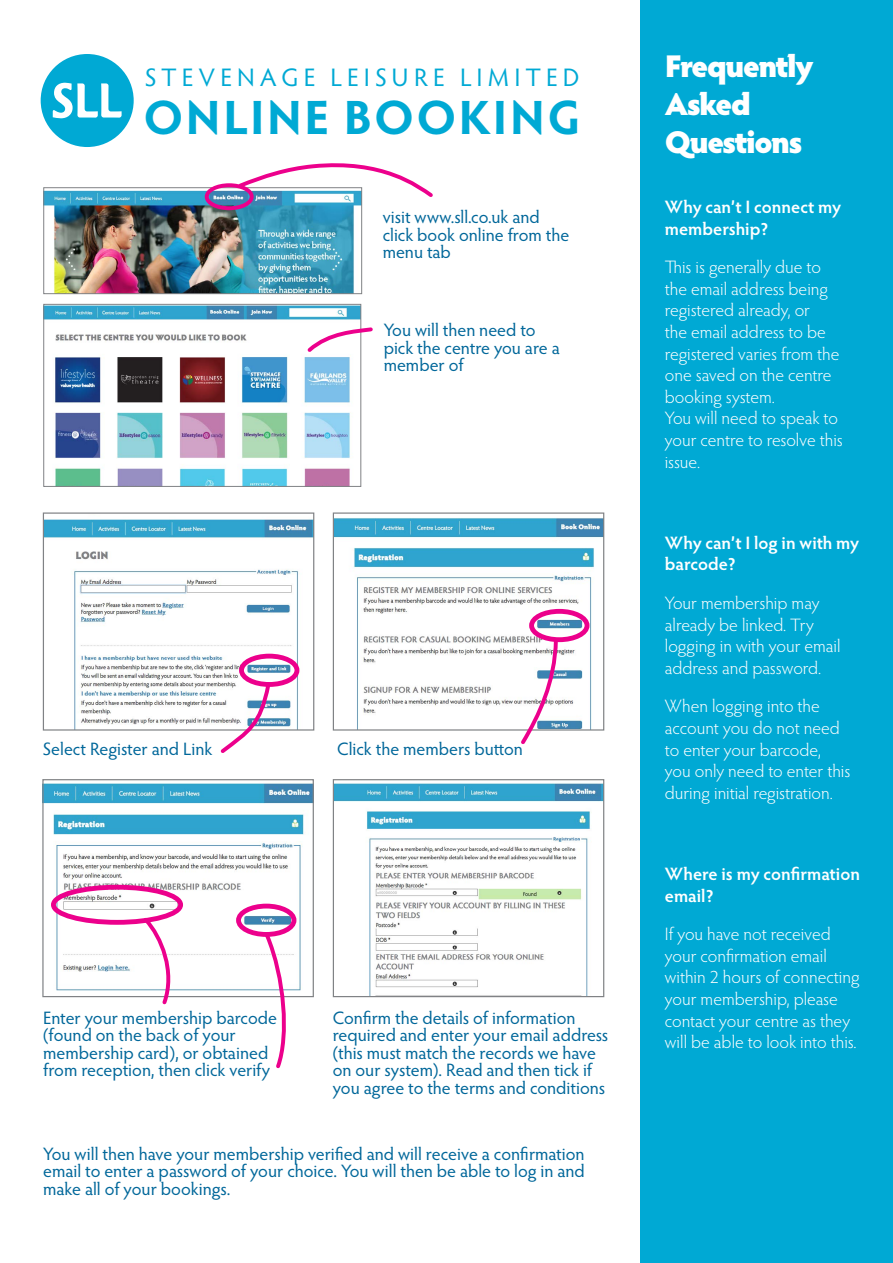
<style>
.page{position:relative;width:893px;height:1263px;background:#fff}
.page>*{position:absolute;margin:0;border:0;box-sizing:border-box;transform-origin:0 0}
.t1{font:700 48.3px "Hypatia Sans Pro";letter-spacing:.055em;color:#00a9d4}
.t2{font:900 31.5px/37.8px "Hypatia Sans Pro";letter-spacing:-.05em;color:#fff}
.t3{font:25.35px "Hypatia Sans Pro";letter-spacing:.195em;color:#00a9d4}
.t4{font:18px/17.5px "Hypatia Sans Pro";color:#01679a}
.t5{font:300 18px/21.6px "Hypatia Sans Pro";color:#fff}
.t6{font:600 18px/21.6px "Hypatia Sans Pro";color:#fff}
</style>
<div class="page">
<div style="left:641px;top:0;width:252px;height:1263px;background:#00a9d4"></div>
<div style="left:41px;top:54px;width:93px;height:93px;background:#00a9d4;border-radius:50%"></div>
<svg style="left:53px;top:83px;width:69px;height:35px"></svg>
<img style="left:45px;top:189px;width:315px;height:103px">
<div style="left:43px;top:187px;width:319px;height:107px;border:1px solid #808285"></div>
<img style="left:45px;top:306px;width:314px;height:179px">
<div style="left:43px;top:304px;width:318px;height:183px;border:1px solid #808285"></div>
<img style="left:45px;top:519px;width:267px;height:210px">
<div style="left:43px;top:512px;width:271px;height:219px;border:1px solid #808285"></div>
<div style="left:205px;top:183px;width:49px;height:27px;border:4px solid #ec008c;border-radius:50%"></div>
<div style="left:239px;top:654px;width:60px;height:33px;border:5px solid #ec008c;border-radius:50%"></div>
<img style="left:335px;top:518px;width:267px;height:211px">
<div style="left:333px;top:512px;width:271px;height:219px;border:1px solid #808285"></div>
<img style="left:44px;top:783px;width:268px;height:208px">
<div style="left:42px;top:779px;width:272px;height:218px;border:1px solid #808285"></div>
<img style="left:335px;top:783px;width:267px;height:212px">
<div style="left:333px;top:779px;width:271px;height:218px;border:1px solid #808285"></div>
<svg style="left:235px;top:163px;width:198px;height:38px"></svg>
<svg style="left:304px;top:325px;width:69px;height:30px"></svg>
<div style="left:529px;top:609px;width:60px;height:33px;border:5px solid #ec008c;border-radius:50%"></div>
<div style="left:236px;top:904px;width:60px;height:33px;border:5px solid #ec008c;border-radius:50%"></div>
<div style="left:51px;top:885px;width:132px;height:40px;border:5px solid #ec008c;border-radius:50%"></div>
<svg style="left:518px;top:636px;width:42px;height:108px"></svg>
<svg style="left:217px;top:680px;width:56px;height:73px"></svg>
<svg style="left:140px;top:914px;width:35px;height:91px"></svg>
<svg style="left:262px;top:930px;width:27px;height:139px"></svg>
<h3 class="t3" style="left:145px;top:60px;width:436px">STEVENAGE LEISURE LIMITED</h3>
<h1 class="t1" style="left:144px;top:83px;width:438px">ONLINE BOOKING</h1>
<p class="t4" style="left:383px;top:208px;width:188px">visit www.sll.co.uk and click book online from the menu tab</p>
<p class="t4" style="left:384px;top:321px;width:178px">You will then need to pick the centre you are a member of</p>
<p class="t4" style="left:43px;top:740px;width:171px">Select Register and Link</p>
<p class="t4" style="left:337px;top:740px;width:187px">Click the members button</p>
<p class="t4" style="left:43px;top:1008px;width:235px">Enter your membership barcode (found on the back of your membership card), or obtained from reception, then click verify</p>
<p class="t4" style="left:333px;top:1008px;width:277px">Confirm the details of information required and enter your email address (this must match the records we have on our system). Read and then tick if you agree to the terms and conditions</p>
<p class="t4" style="left:43px;top:1144px;width:543px;text-align:justify">You will then have your membership verified and will receive a confirmation email to enter a password of your choice. You will then be able to log in and make all of your bookings.</p>
<h2 class="t2" style="left:665px;top:46px;width:150px">Frequently<br>Asked<br>Questions</h2>
<p class="t6" style="left:665px;top:195px;width:178px">Why can’t I connect my membership?</p>
<p class="t5" style="left:665px;top:256px;width:180px">This is generally due to the email address being registered already, or<br>the email address to be registered varies from the one saved on the centre booking system.<br>You will need to speak to your centre to resolve this issue.</p>
<p class="t6" style="left:665px;top:531px;width:196px">Why can’t I log in with my barcode?</p>
<p class="t5" style="left:665px;top:592px;width:177px">Your membership may already be linked. Try logging in with your email address and password.</p>
<p class="t5" style="left:665px;top:695px;width:187px">When logging into the account you do not need to enter your barcode, you only need to enter this during initial registration.</p>
<p class="t6" style="left:665px;top:862px;width:197px">Where is my confirmation email?</p>
<p class="t5" style="left:665px;top:923px;width:196px">If you have not received your confirmation email within 2 hours of connecting your membership, please contact your centre as they will be able to look into this.</p>
</div>
